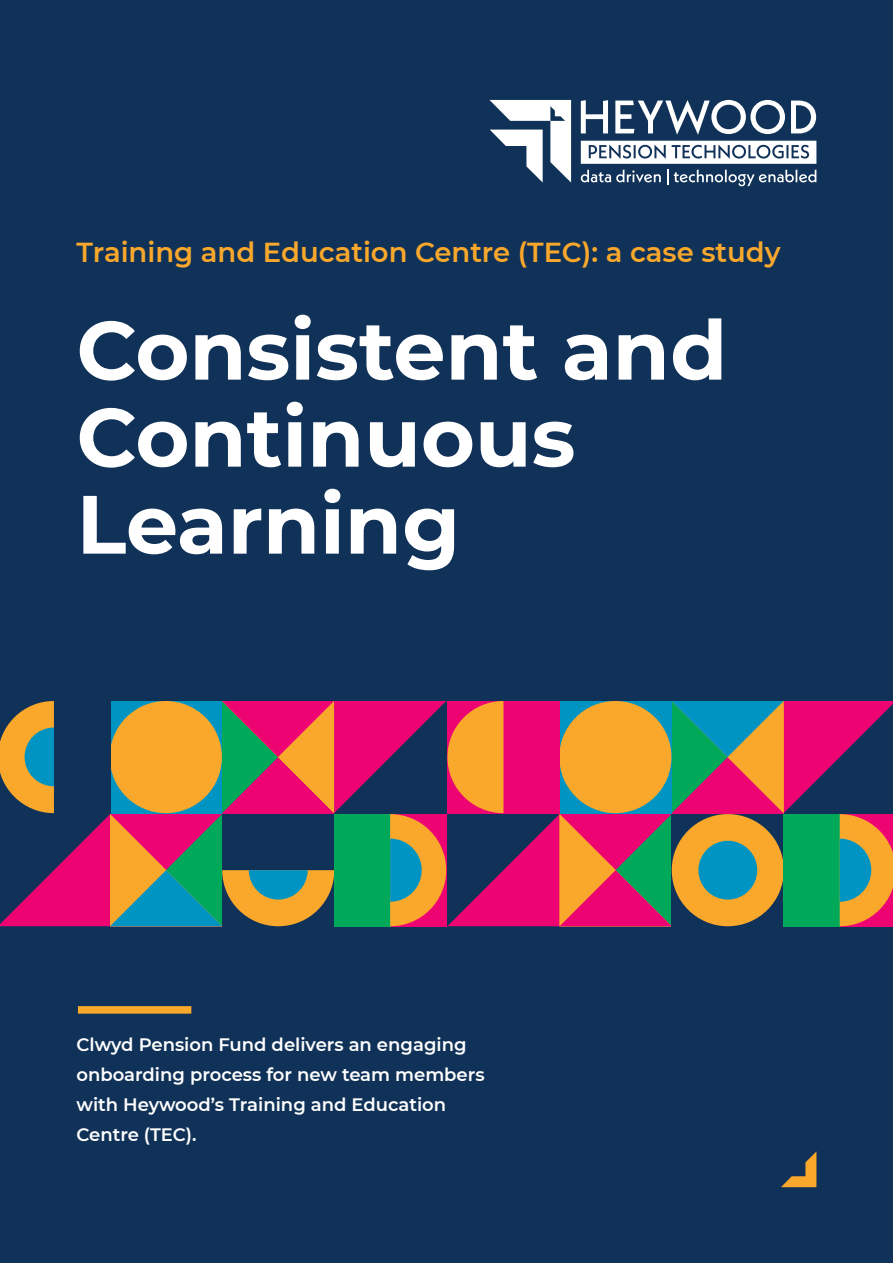
<style>
.page{position:relative;width:893px;height:1263px;background:#113258}
.page>*{position:absolute;margin:0;border:0;box-sizing:border-box;transform-origin:0 0}
.Main_front_title{font:700 82.5px/87px "Montserrat";color:#fff}
.t1{font:600 27.45px "Montserrat";color:#faa82c}
.t2{font:600 18px/30px "Montserrat";color:#fff}
</style>
<div class="page">
<svg style="left:489px;top:100px;width:82px;height:83px"></svg>
<svg style="left:581px;top:100px;width:27px;height:33px"></svg>
<svg style="left:615px;top:100px;width:170px;height:35px"></svg>
<svg style="left:791px;top:101px;width:25px;height:32px"></svg>
<svg style="left:581px;top:141px;width:235px;height:45px"></svg>
<div style="left:78px;top:1006px;width:113px;height:8px;background:#faa82c"></div>
<svg style="left:781px;top:1152px;width:35px;height:35px"></svg>
<svg style="left:0;top:701px;width:893px;height:225px"></svg>
<p class="t1" style="left:77px;top:233px;width:706px">Training and Education Centre (TEC): a case study</p>
<p class="Main_front_title" style="left:77px;top:303px;width:652px">Consistent and<br>Continuous<br>Learning</p>
<p class="t2" style="left:77px;top:1028px;width:410px">Clwyd Pension Fund delivers an engaging onboarding process for new team members with Heywood’s Training and Education Centre (TEC).</p>
</div>
